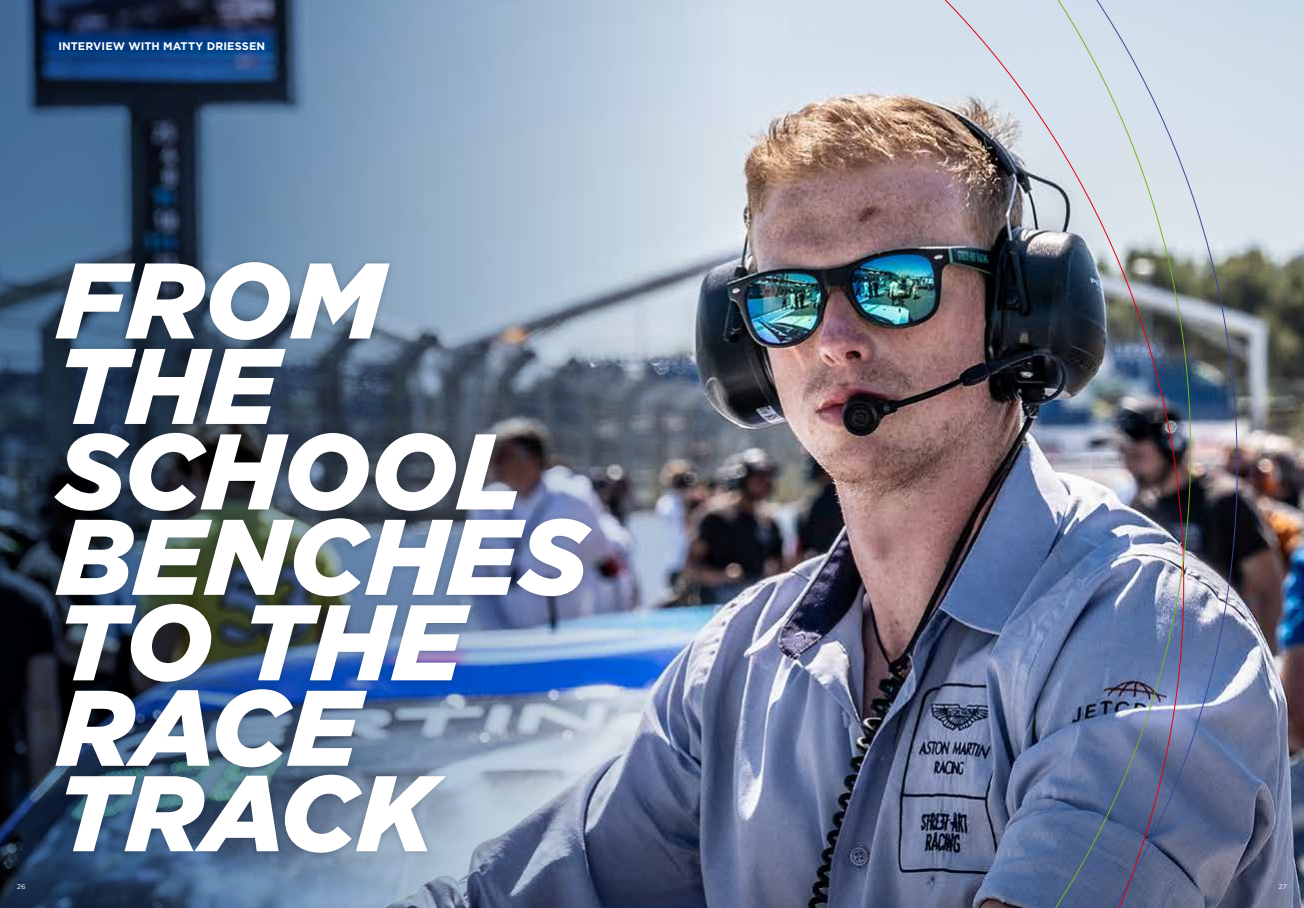
<style>
.page{position:relative;width:1304px;height:908px;background:#fff}
.page>*{position:absolute;margin:0;border:0;box-sizing:border-box;transform-origin:0 0}
.t1{font:italic 900 107.1px/85.4px "Gotham HTF";color:#fff}
.t2{font:700 11px "Gotham HTF";letter-spacing:.01em;color:#fff}
.t3{font:7px "Gotham HTF";color:#fff}
</style>
<div class="page">
<svg style="left:0;top:0;width:618px;height:907px;background:#5c7491"></svg>
<img style="left:618px;top:0;width:686px;height:907px">
<div style="left:48px;top:254px;width:550px;height:605px;background:#181716;opacity:.23"></div>
<p class="t2" style="left:58px;top:40px;width:208px">INTERVIEW WITH MATTY DRIESSEN</p>
<p class="t1" style="left:57px;top:255px;width:533px">FROM<br>THE<br>SCHOOL<br>BENCHES<br>TO THE<br>RACE<br>TRACK</p>
<p class="t3" style="left:17px;top:882px;width:10px">26</p>
<p class="t3" style="left:1279px;top:882px;width:10px">27</p>
</div>
